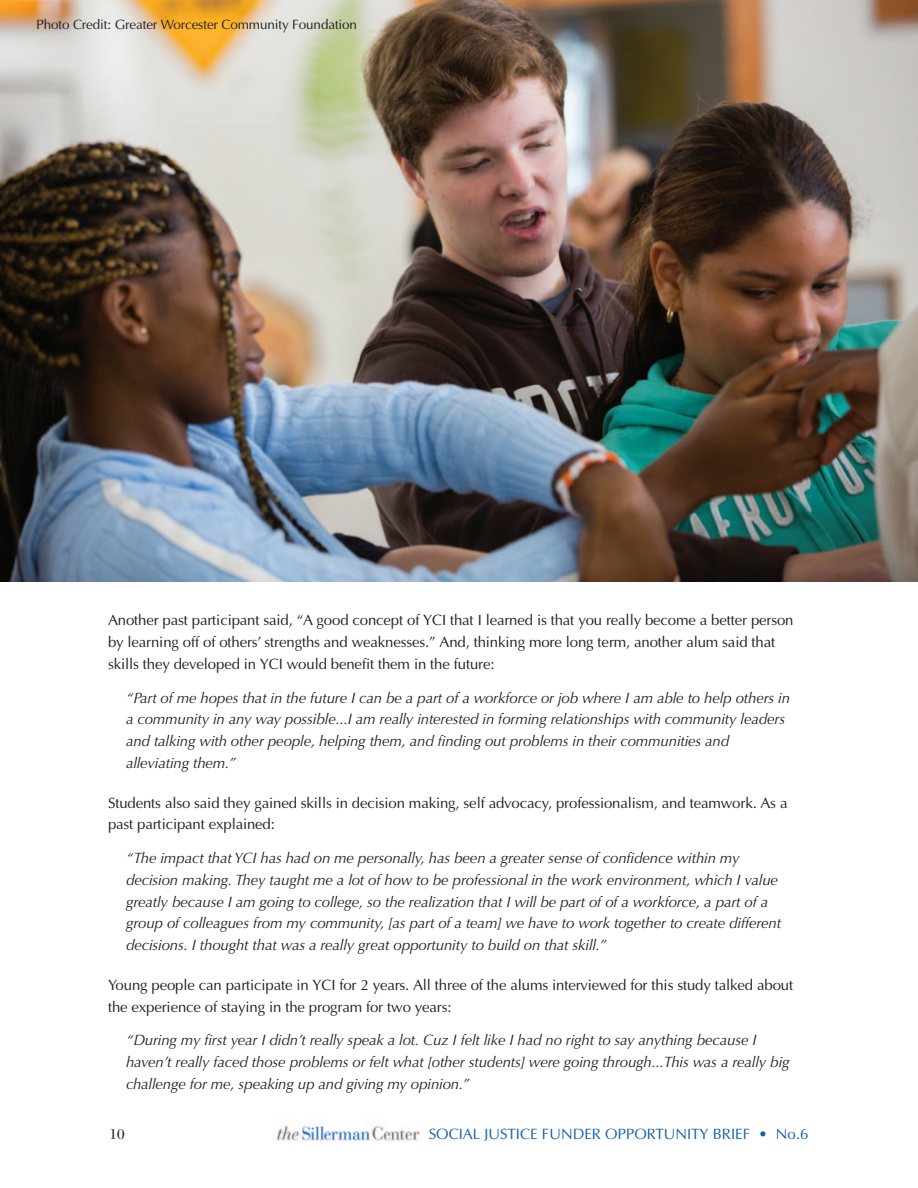
<style>
.page{position:relative;width:918px;height:1188px;background:#fff}
.page>*{position:absolute;margin:0;border:0;box-sizing:border-box;transform-origin:0 0}
.t1{font:italic 15px/21.8px "Optima";letter-spacing:-.01em;color:#231f20}
.t2{font:15px/21.8px "Optima";letter-spacing:-.01em;color:#231f20}
.t3{font:15px "Optima";color:#115eac}
.t4{font:15px "Bodoni";color:#231f20}
.t5{font:13.5px "Optima";letter-spacing:-.01em;color:#231f20}
</style>
<div class="page">
<img style="left:276px;top:1125px;width:144px;height:16px">
<img style="left:1px;top:0;width:917px;height:581px">
<p class="t5" style="left:36px;top:19px;width:322px">Photo Credit: Greater Worcester Community Foundation</p>
<p class="t2" style="left:108px;top:611px;width:687px">Another past participant said, “A good concept of YCI that I learned is that you really become a better person by learning off of others’ strengths and weaknesses.” And, thinking more long term, another alum said that skills they developed in YCI would benefit them in the future:</p>
<p class="t1" style="left:126px;top:687px;width:666px">“Part of me hopes that in the future I can be a part of a workforce or job where I am able to help others in a community in any way possible...I am really interested in forming relationships with community leaders and talking with other people, helping them, and finding out problems in their communities and alleviating them.”</p>
<p class="t2" style="left:108px;top:793px;width:681px">Students also said they gained skills in decision making, self advocacy, professionalism, and teamwork. As a past participant explained:</p>
<p class="t1" style="left:126px;top:847px;width:657px">“The impact that YCI has had on me personally, has been a greater sense of confidence within my decision making. They taught me a lot of how to be professional in the work environment, which I value greatly because I am going to college, so the realization that I will be part of of a workforce, a part of a group of colleagues from my community, [as part of a team] we have to work together to create different decisions. I thought that was a really great opportunity to build on that skill.”</p>
<p class="t2" style="left:108px;top:975px;width:687px">Young people can participate in YCI for 2 years. All three of the alums interviewed for this study talked about the experience of staying in the program for two years:</p>
<p class="t1" style="left:126px;top:1030px;width:665px">“During my first year I didn’t really speak a lot. Cuz I felt like I had no right to say anything because I haven’t really faced those problems or felt what [other students] were going through...This was a really big challenge for me, speaking up and giving my opinion.”</p>
<p class="t4" style="left:110px;top:1128px;width:16px">10</p>
<p class="t3" style="left:429px;top:1128px;width:381px">SOCIAL JUSTICE FUNDER OPPORTUNITY BRIEF • No.6</p>
</div>
